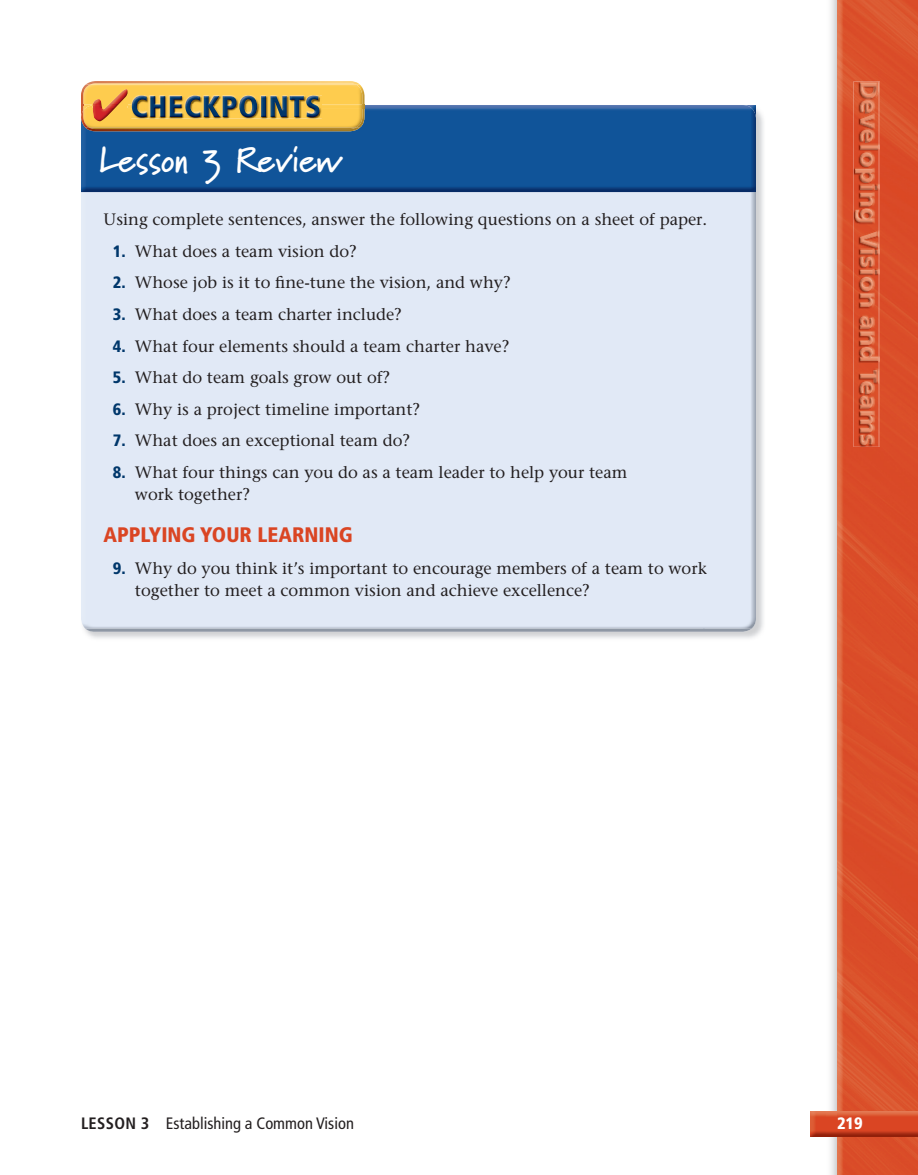
<style>
.page{position:relative;width:918px;height:1175px;background:#fff}
.page>*{position:absolute;margin:0;border:0;box-sizing:border-box;transform-origin:0 0}
.t1{font:700 36px "Marydale";color:#fff}
.t2{font:900 condensed 21px "Frutiger";color:#da4523}
.t3{font:16.5px/22.5px "Stone Serif";color:#231f20}
.t4{font:condensed 16.5px "Frutiger";color:#231f20}
.t5{font:900 condensed 16.5px "Frutiger";color:#fff}
.s1{font-family:"Frutiger";font-weight:900;font-stretch:condensed;color:#00376b}
.s2{font-weight:700}
</style>
<div class="page">
<img style="left:830px;top:0;width:88px;height:1174px">
<img style="left:878px;top:81px;width:2px;height:366px">
<img style="left:854px;top:81px;width:1px;height:366px">
<img style="left:855px;top:81px;width:23px;height:366px">
<svg style="left:810px;top:1136px;width:27px;height:1px"></svg>
<img style="left:837px;top:1136px;width:81px;height:1px">
<img style="left:810px;top:1111px;width:108px;height:25px">
<img style="left:86px;top:628px;width:665px;height:4px">
<div style="left:81px;top:192px;width:622px;height:436px;background:#e1e9f6"></div>
<img style="left:703px;top:192px;width:53px;height:436px">
<img style="left:364px;top:105px;width:387px;height:3px">
<img style="left:81px;top:108px;width:675px;height:84px">
<img style="left:90px;top:84px;width:266px;height:21px">
<img style="left:128px;top:105px;width:234px;height:3px">
<img style="left:89px;top:108px;width:268px;height:19px">
<img style="left:86px;top:81px;width:273px;height:3px">
<img style="left:85px;top:127px;width:275px;height:4px">
<img style="left:356px;top:84px;width:9px;height:21px">
<img style="left:357px;top:108px;width:8px;height:19px">
<img style="left:81px;top:84px;width:9px;height:21px">
<svg style="left:81px;top:105px;width:12px;height:12px"></svg>
<img style="left:81px;top:110px;width:8px;height:17px">
<img style="left:93px;top:120px;width:35px;height:1px">
<img style="left:93px;top:89px;width:35px;height:16px">
<img style="left:93px;top:105px;width:35px;height:3px">
<img style="left:93px;top:108px;width:35px;height:12px">
<img style="left:132px;top:95px;width:189px;height:23px">
<img style="left:133px;top:96px;width:187px;height:12px">
<svg style="left:320px;top:96px;width:1px;height:21px"></svg>
<svg style="left:132px;top:96px;width:1px;height:12px"></svg>
<img style="left:132px;top:108px;width:188px;height:9px">
<h1 class="t1" style="left:99px;top:139px;width:244px">Lesson 3 Review</h1>
<p class="t3" style="left:104px;top:208px;width:605px">Using complete sentences, answer the following questions on a sheet of paper.</p>
<p class="t3" style="left:113px;top:240px;width:245px"><span class="s1">1.</span> What does a team vision do?</p>
<p class="t3" style="left:113px;top:271px;width:399px"><span class="s1">2.</span> Whose job is it to fine-tune the vision, and why?</p>
<p class="t3" style="left:113px;top:303px;width:291px"><span class="s1">3.</span> What does a team charter include?</p>
<p class="t3" style="left:113px;top:334px;width:398px"><span class="s1">4.</span> What four elements should a team charter have?</p>
<p class="t3" style="left:113px;top:366px;width:279px"><span class="s1">5.</span> What do team goals grow out of?</p>
<p class="t3" style="left:113px;top:397px;width:309px"><span class="s1">6.</span> Why is a project timeline important?</p>
<p class="t3" style="left:113px;top:429px;width:299px"><span class="s1">7.</span> What does an exceptional team do?</p>
<p class="t3" style="left:135px;top:460px;width:494px;text-indent:-22px"><span class="s1">8.</span> What four things can you do as a team leader to help your team work together?</p>
<p class="t2" style="left:104px;top:522px;width:251px">APPLYING YOUR LEARNING</p>
<p class="t3" style="left:135px;top:556px;width:573px;text-indent:-22px"><span class="s1">9.</span> Why do you think it’s important to encourage members of a team to work together to meet a common vision and achieve excellence?</p>
<p class="t4" style="left:81px;top:1113px;width:274px"><span class="s2">LESSON 3</span> Establishing a Common Vision</p>
<p class="t5" style="left:837px;top:1113px;width:27px">219</p>
</div>
